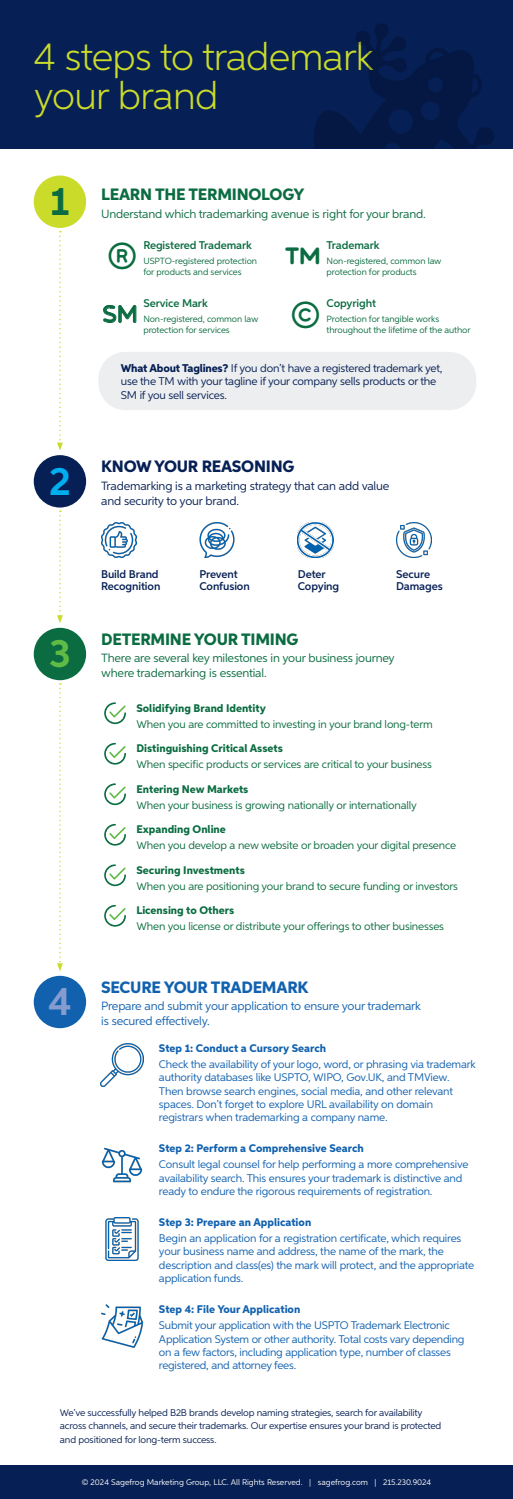
<style>
.page{position:relative;width:513px;height:1499px;background:#fff}
.page>*{position:absolute;margin:0;border:0;box-sizing:border-box;transform-origin:0 0}
.t1{font:700 39.75px "Aspira";color:#0a6c40}
.t2{font:700 39.75px "Aspira";color:#60bb46}
.t3{font:700 39.75px "Aspira";color:#869ccf}
.t4{font:700 39.75px "Aspira";color:#00aeef}
.t5{font:300 39px/39.8px "Aspira";letter-spacing:-.02em;color:#cadb2a}
.t6{font:800 16.5px "Aspira";letter-spacing:-.015em;color:#0a6c40}
.t7{font:800 16.5px "Aspira";letter-spacing:-.015em;color:#1161af}
.t8{font:800 16.5px "Aspira";letter-spacing:-.015em;color:#061f54}
.t9{font:12px/15px "Aspira";letter-spacing:-.015em;color:#0a6c40}
.t10{font:12px/15px "Aspira";letter-spacing:-.015em;color:#1161af}
.t11{font:12px/15px "Aspira";letter-spacing:-.015em;color:#061f54}
.t12{font:11.25px/13.5px "Aspira";letter-spacing:-.015em;color:#061f54}
.t13{font:600 11.25px/12.4px "Aspira";letter-spacing:-.01em;color:#061f54}
.t14{font:600 11.25px "Aspira";letter-spacing:-.01em;color:#0a6c40}
.t15{font:11.1px/13.4px "Aspira";letter-spacing:-.015em;color:#1161af}
.t16{font:11.1px "Aspira";letter-spacing:-.015em;color:#0a6c40}
.t17{font:800 11.1px "Aspira";color:#0a6c40}
.t18{font:800 11.1px "Aspira";color:#1161af}
.t19{font:9.75px/13.5px "Aspira";letter-spacing:-.015em;color:#061f54}
.t20{font:9px/11.2px "Aspira";letter-spacing:-.01em;color:#0a6c40}
.t21{font:8.25px "Aspira";color:#fff}
.s1{font-weight:800}
</style>
<div class="page">
<img style="left:101px;top:522px;width:36px;height:36px">
<img style="left:298px;top:522px;width:35px;height:36px">
<img style="left:200px;top:522px;width:35px;height:36px">
<img style="left:396px;top:522px;width:35px;height:36px">
<div style="left:0;top:0;width:513px;height:148px;background:#061f54"></div>
<svg style="left:313px;top:23px;width:182px;height:126px"></svg>
<div style="left:34px;top:175px;width:52px;height:53px;background:#cadb2a;border-radius:50%"></div>
<svg style="left:57px;top:231px;width:6px;height:219px"></svg>
<svg style="left:57px;top:510px;width:6px;height:113px"></svg>
<svg style="left:57px;top:683px;width:6px;height:288px"></svg>
<div style="left:34px;top:628px;width:52px;height:52px;background:#0a6c40;border-radius:50%"></div>
<div style="left:34px;top:975px;width:52px;height:53px;background:#1161af;border-radius:50%"></div>
<div style="left:0;top:1465px;width:513px;height:33px;background:#061f54"></div>
<div style="left:98px;top:352px;width:378px;height:58px;background:#eceef0;border-radius:27px"></div>
<div style="left:34px;top:455px;width:52px;height:52px;background:#061f54;border-radius:50%"></div>
<img style="left:101px;top:1043px;width:43px;height:43px">
<img style="left:101px;top:1147px;width:42px;height:36px">
<img style="left:105px;top:1217px;width:34px;height:43px">
<img style="left:101px;top:1304px;width:43px;height:43px">
<svg style="left:104px;top:702px;width:22px;height:22px"></svg>
<svg style="left:104px;top:743px;width:22px;height:21px"></svg>
<svg style="left:104px;top:783px;width:22px;height:22px"></svg>
<svg style="left:104px;top:824px;width:22px;height:21px"></svg>
<svg style="left:104px;top:864px;width:22px;height:22px"></svg>
<svg style="left:104px;top:905px;width:22px;height:21px"></svg>
<p class="t5" style="left:34px;top:35px;width:341px">4 steps to trademark your brand</p>
<p class="t1" style="left:50px;top:177px;width:21px">1</p>
<p class="t6" style="left:101px;top:184px;width:205px">LEARN THE TERMINOLOGY</p>
<p class="t9" style="left:101px;top:206px;width:326px">Understand which trademarking avenue is right for your brand.</p>
<p class="t4" style="left:49px;top:456px;width:23px">2</p>
<p class="t2" style="left:49px;top:629px;width:23px">3</p>
<p class="t3" style="left:48px;top:977px;width:25px">4</p>
<p class="t14" style="left:327px;top:238px;width:54px">Trademark</p>
<p class="t20" style="left:327px;top:255px;width:117px">Non-registered, common law protection for products</p>
<p class="t14" style="left:327px;top:296px;width:51px">Copyright</p>
<p class="t20" style="left:327px;top:313px;width:145px">Protection for tangible works throughout the lifetime of the author</p>
<p class="t12" style="left:121px;top:361px;width:323px"><span class="s1">What About Taglines?</span> If you don’t have a registered trademark yet, use the TM with your tagline if your company sells products or the<br>SM if you sell services.</p>
<p class="t14" style="left:143px;top:238px;width:110px">Registered Trademark</p>
<p class="t20" style="left:143px;top:255px;width:115px">USPTO-registered protection for products and services</p>
<p class="t14" style="left:143px;top:296px;width:66px">Service Mark</p>
<p class="t20" style="left:143px;top:313px;width:117px">Non-registered, common law protection for services</p>
<p class="t8" style="left:101px;top:456px;width:195px">KNOW YOUR REASONING</p>
<p class="t11" style="left:101px;top:478px;width:290px">Trademarking is a marketing strategy that can add value and security to your brand.</p>
<p class="t13" style="left:101px;top:568px;width:61px">Build Brand<br>Recognition</p>
<p class="t13" style="left:298px;top:568px;width:43px">Deter<br>Copying</p>
<p class="t13" style="left:200px;top:568px;width:52px">Prevent<br>Confusion</p>
<p class="t13" style="left:396px;top:568px;width:48px">Secure<br>Damages</p>
<p class="t6" style="left:101px;top:629px;width:199px">DETERMINE YOUR TIMING</p>
<p class="t9" style="left:101px;top:650px;width:295px">There are several key milestones in your business journey where trademarking is essential.</p>
<p class="t17" style="left:136px;top:701px;width:131px">Solidifying Brand Identity</p>
<p class="t16" style="left:136px;top:717px;width:298px">When you are committed to investing in your brand long-term</p>
<p class="t17" style="left:136px;top:741px;width:148px">Distinguishing Critical Assets</p>
<p class="t16" style="left:136px;top:758px;width:297px">When specific products or services are critical to your business</p>
<p class="t17" style="left:136px;top:782px;width:114px">Entering New Markets</p>
<p class="t16" style="left:136px;top:798px;width:282px">When your business is growing nationally or internationally</p>
<p class="t17" style="left:136px;top:822px;width:91px">Expanding Online</p>
<p class="t16" style="left:136px;top:839px;width:321px">When you develop a new website or broaden your digital presence</p>
<p class="t17" style="left:136px;top:863px;width:110px">Securing Investments</p>
<p class="t16" style="left:136px;top:879px;width:323px">When you are positioning your brand to secure funding or investors</p>
<p class="t17" style="left:136px;top:903px;width:99px">Licensing to Others</p>
<p class="t16" style="left:136px;top:920px;width:309px">When you license or distribute your offerings to other businesses</p>
<p class="t7" style="left:101px;top:977px;width:209px">SECURE YOUR TRADEMARK</p>
<p class="t10" style="left:101px;top:998px;width:321px">Prepare and submit your application to ensure your trademark is secured effectively.</p>
<p class="t18" style="left:159px;top:1041px;width:169px">Step 1: Conduct a Cursory Search</p>
<p class="t15" style="left:159px;top:1057px;width:318px">Check the availability of your logo, word, or phrasing via trademark authority databases like USPTO, WIPO, Gov.UK, and TMView.<br>Then browse search engines, social media, and other relevant spaces. Don’t forget to explore URL availability on domain registrars when trademarking a company name.</p>
<p class="t18" style="left:159px;top:1141px;width:206px">Step 2: Perform a Comprehensive Search</p>
<p class="t15" style="left:159px;top:1157px;width:311px">Consult legal counsel for help performing a more comprehensive availability search. This ensures your trademark is distinctive and ready to endure the rigorous requirements of registration.</p>
<p class="t18" style="left:159px;top:1215px;width:154px">Step 3: Prepare an Application</p>
<p class="t15" style="left:159px;top:1231px;width:317px">Begin an application for a registration certificate, which requires your business name and address, the name of the mark, the description and class(es) the mark will protect, and the appropriate application funds.</p>
<p class="t18" style="left:159px;top:1302px;width:143px">Step 4: File Your Application</p>
<p class="t15" style="left:159px;top:1318px;width:307px">Submit your application with the USPTO Trademark Electronic Application System or other authority. Total costs vary depending on a few factors, including application type, number of classes registered, and attorney fees.</p>
<p class="t19" style="left:60px;top:1405px;width:383px">We’ve successfully helped B2B brands develop naming strategies, search for availability across channels, and secure their trademarks. Our expertise ensures your brand is protected and positioned for long-term success.</p>
<p class="t21" style="left:82px;top:1477px;width:351px">© 2024 Sagefrog Marketing Group, LLC. All Rights Reserved. | sagefrog.com | 215.230.9024</p>
</div>
